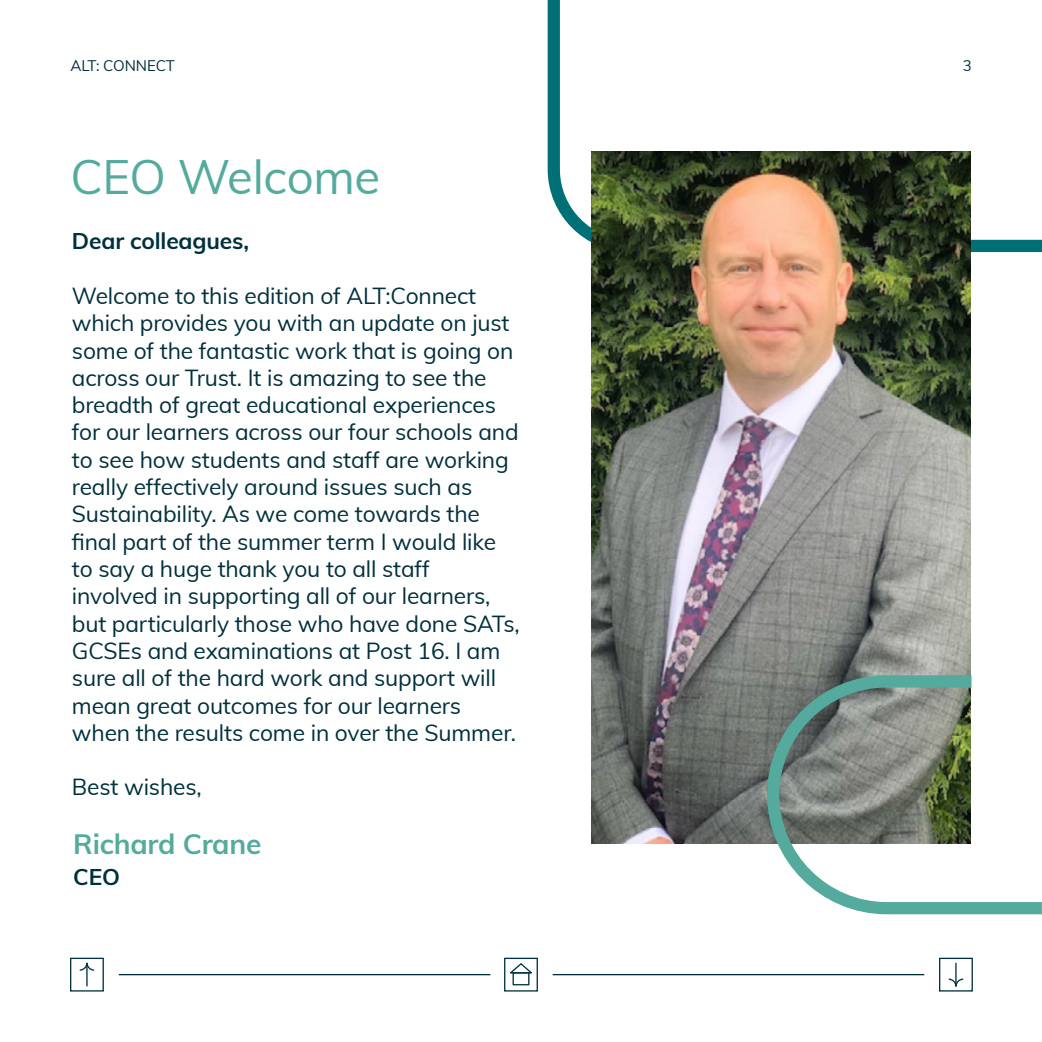
<style>
.page{position:relative;width:1042px;height:1042px;background:#fff}
.page>*{position:absolute;margin:0;border:0;box-sizing:border-box;transform-origin:0 0}
.t1{font:47.25px "Muli";letter-spacing:-.005em;color:#55aa9e}
.t2{font:700 28px "Muli";letter-spacing:-.005em;color:#55aa9e}
.t3{font:22.75px/27.3px "Muli";letter-spacing:-.005em;color:#00303d}
.t4{font:700 22.75px "Muli";letter-spacing:-.005em;color:#00303d}
.t5{font:15.05px "Muli";letter-spacing:-.01em;color:#00303d}
</style>
<div class="page">
<svg style="left:547px;top:0;width:495px;height:258px"></svg>
<img style="left:592px;top:151px;width:378px;height:693px">
<svg style="left:761px;top:669px;width:281px;height:246px"></svg>
<hr style="left:119px;top:974px;width:371px;height:1px;background:#00303d">
<hr style="left:552px;top:974px;width:372px;height:1px;background:#00303d">
<svg style="left:948px;top:963px;width:16px;height:24px"></svg>
<div style="left:939px;top:957px;width:34px;height:34px;border:1px solid #00303d"></div>
<hr style="left:86px;top:963px;width:2px;height:23px;background:#00303d">
<svg style="left:79px;top:962px;width:16px;height:9px"></svg>
<div style="left:70px;top:957px;width:34px;height:34px;border:1px solid #00303d"></div>
<div style="left:504px;top:957px;width:34px;height:34px;border:1px solid #00303d"></div>
<div style="left:512px;top:972px;width:17px;height:13px;border:1px solid #00303d"></div>
<svg style="left:510px;top:963px;width:22px;height:11px"></svg>
<p class="t5" style="left:70px;top:55px;width:106px">ALT: CONNECT</p>
<p class="t5" style="left:962px;top:55px;width:11px">3</p>
<h1 class="t1" style="left:70px;top:142px;width:311px">CEO Welcome</h1>
<p class="t4" style="left:72px;top:224px;width:179px">Dear colleagues,</p>
<p class="t3" style="left:72px;top:281px;width:449px">Welcome to this edition of ALT:Connect which provides you with an update on just some of the fantastic work that is going on across our Trust. It is amazing to see the breadth of great educational experiences for our learners across our four schools and to see how students and staff are working really effectively around issues such as Sustainability. As we come towards the final part of the summer term I would like to say a huge thank you to all staff involved in supporting all of our learners, but particularly those who have done SATs, GCSEs and examinations at Post 16. I am sure all of the hard work and support will mean great outcomes for our learners when the results come in over the Summer.</p>
<p class="t3" style="left:72px;top:772px;width:131px">Best wishes,</p>
<p class="t2" style="left:73px;top:823px;width:190px">Richard Crane</p>
<p class="t4" style="left:73px;top:860px;width:48px">CEO</p>
</div>
